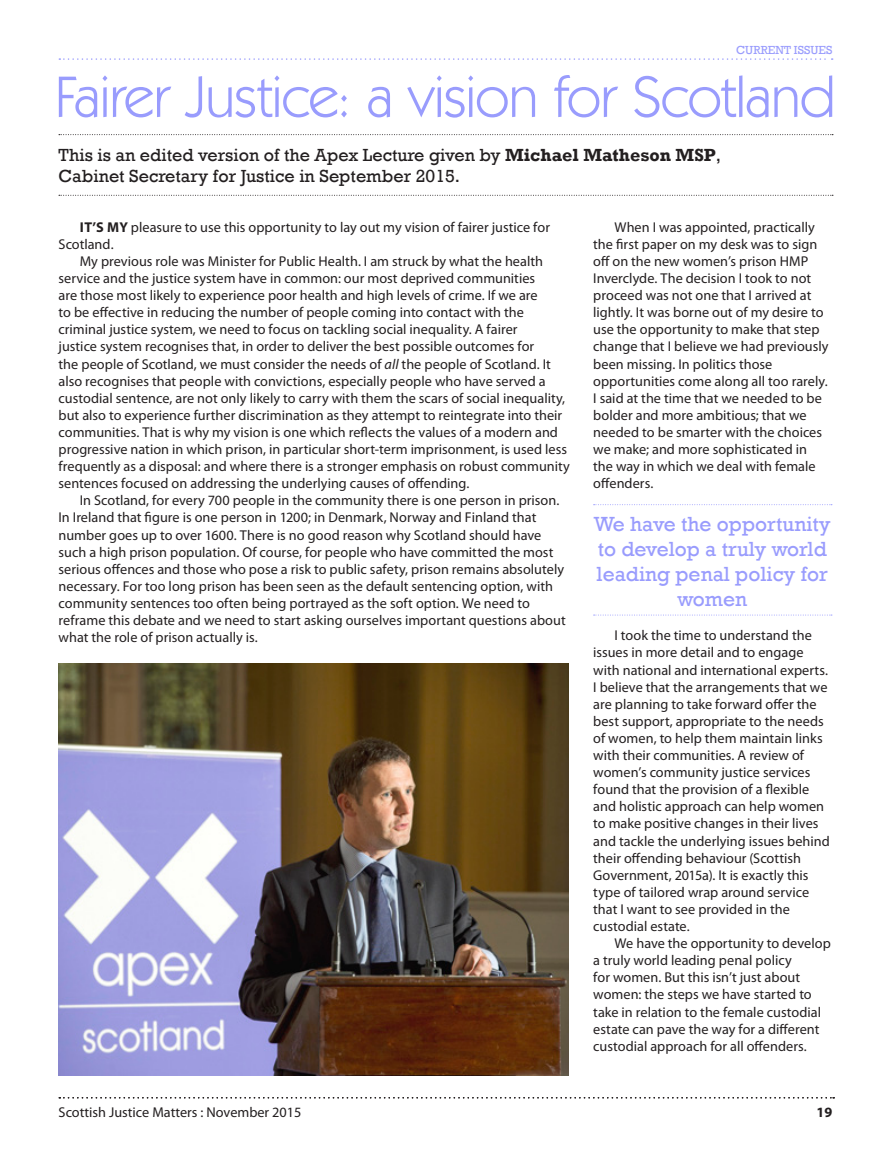
<style>
.page{position:relative;width:891px;height:1161px;background:#fff}
.page>*{position:absolute;margin:0;border:0;box-sizing:border-box;transform-origin:0 0}
.t1{font:58.5px "Kabel IT Cby BT";letter-spacing:-.005em;color:#999cfd}
.Quotation{font:21px/25.2px "Rockwell";color:#999cfd;text-align:center}
.Author{font:18px/21.6px "Rockwell";color:#231f20}
.SJM_Body{font:14.25px/17.1px "Myriad Pro";color:#231f20}
.t2{font:700 14.25px "Myriad Pro";color:#231f20}
.t3{font:12px "Rockwell";color:#999cfd}
.s1{font-weight:700}
.s2{font-style:italic}
</style>
<div class="page">
<svg style="left:59px;top:1097px;width:775px;height:2px"></svg>
<svg style="left:59px;top:134px;width:774px;height:1px"></svg>
<svg style="left:59px;top:195px;width:774px;height:1px"></svg>
<svg style="left:594px;top:504px;width:238px;height:1px"></svg>
<svg style="left:594px;top:615px;width:238px;height:1px"></svg>
<img style="left:59px;top:664px;width:510px;height:411px">
<svg style="left:59px;top:58px;width:774px;height:2px"></svg>
<p class="t3" style="left:736px;top:43px;width:98px">CURRENT ISSUES</p>
<p class="t1" style="left:55px;top:60px;width:781px">Fairer Justice: a vision for Scotland</p>
<p class="Author" style="left:59px;top:144px;width:664px">This is an edited version of the Apex Lecture given by <span class="s1">Michael Matheson MSP</span>,<br>Cabinet Secretary for Justice in September 2015.</p>
<p class="SJM_Body" style="left:593px;top:218px;width:237px;text-indent:21px">When I was appointed, practically the first paper on my desk was to sign off on the new women’s prison HMP Inverclyde. The decision I took to not proceed was not one that I arrived at lightly. It was borne out of my desire to use the opportunity to make that step change that I believe we had previously been missing. In politics those opportunities come along all too rarely.<br>I said at the time that we needed to be bolder and more ambitious; that we needed to be smarter with the choices we make; and more sophisticated in the way in which we deal with female offenders.</p>
<p class="Quotation" style="left:594px;top:511px;width:238px">We have the opportunity to develop a truly world leading penal policy for women</p>
<p class="SJM_Body" style="left:593px;top:627px;width:238px;text-indent:21px">I took the time to understand the issues in more detail and to engage with national and international experts.<br>I believe that the arrangements that we are planning to take forward offer the best support, appropriate to the needs of women, to help them maintain links with their communities. A review of women’s community justice services found that the provision of a flexible and holistic approach can help women to make positive changes in their lives and tackle the underlying issues behind their offending behaviour (Scottish Government, 2015a). It is exactly this type of tailored wrap around service that I want to see provided in the custodial estate.</p>
<p class="SJM_Body" style="left:593px;top:935px;width:239px;text-indent:21px">We have the opportunity to develop a truly world leading penal policy<br>for women. But this isn’t just about women: the steps we have started to take in relation to the female custodial estate can pave the way for a different custodial approach for all offenders.</p>
<p class="SJM_Body" style="left:59px;top:218px;width:493px;text-indent:21px"><span class="s1">IT’S MY</span> pleasure to use this opportunity to lay out my vision of fairer justice for<br>Scotland.</p>
<p class="SJM_Body" style="left:59px;top:252px;width:513px;text-indent:21px">My previous role was Minister for Public Health. I am struck by what the health service and the justice system have in common: our most deprived communities<br>are those most likely to experience poor health and high levels of crime. If we are<br>to be effective in reducing the number of people coming into contact with the criminal justice system, we need to focus on tackling social inequality. A fairer<br>justice system recognises that, in order to deliver the best possible outcomes for<br>the people of Scotland, we must consider the needs of <span class="s2">all</span> the people of Scotland. It also recognises that people with convictions, especially people who have served a custodial sentence, are not only likely to carry with them the scars of social inequality, but also to experience further discrimination as they attempt to reintegrate into their communities. That is why my vision is one which reflects the values of a modern and progressive nation in which prison, in particular short-term imprisonment, is used less frequently as a disposal: and where there is a stronger emphasis on robust community sentences focused on addressing the underlying causes of offending.</p>
<p class="SJM_Body" style="left:59px;top:492px;width:509px;text-indent:21px">In Scotland, for every 700 people in the community there is one person in prison.<br>In Ireland that figure is one person in 1200; in Denmark, Norway and Finland that number goes up to over 1600. There is no good reason why Scotland should have such a high prison population. Of course, for people who have committed the most serious offences and those who pose a risk to public safety, prison remains absolutely necessary. For too long prison has been seen as the default sentencing option, with community sentences too often being portrayed as the soft option. We need to reframe this debate and we need to start asking ourselves important questions about what the role of prison actually is.</p>
<p class="SJM_Body" style="left:59px;top:1104px;width:244px">Scottish Justice Matters : November 2015</p>
<p class="t2" style="left:817px;top:1103px;width:17px">19</p>
</div>
